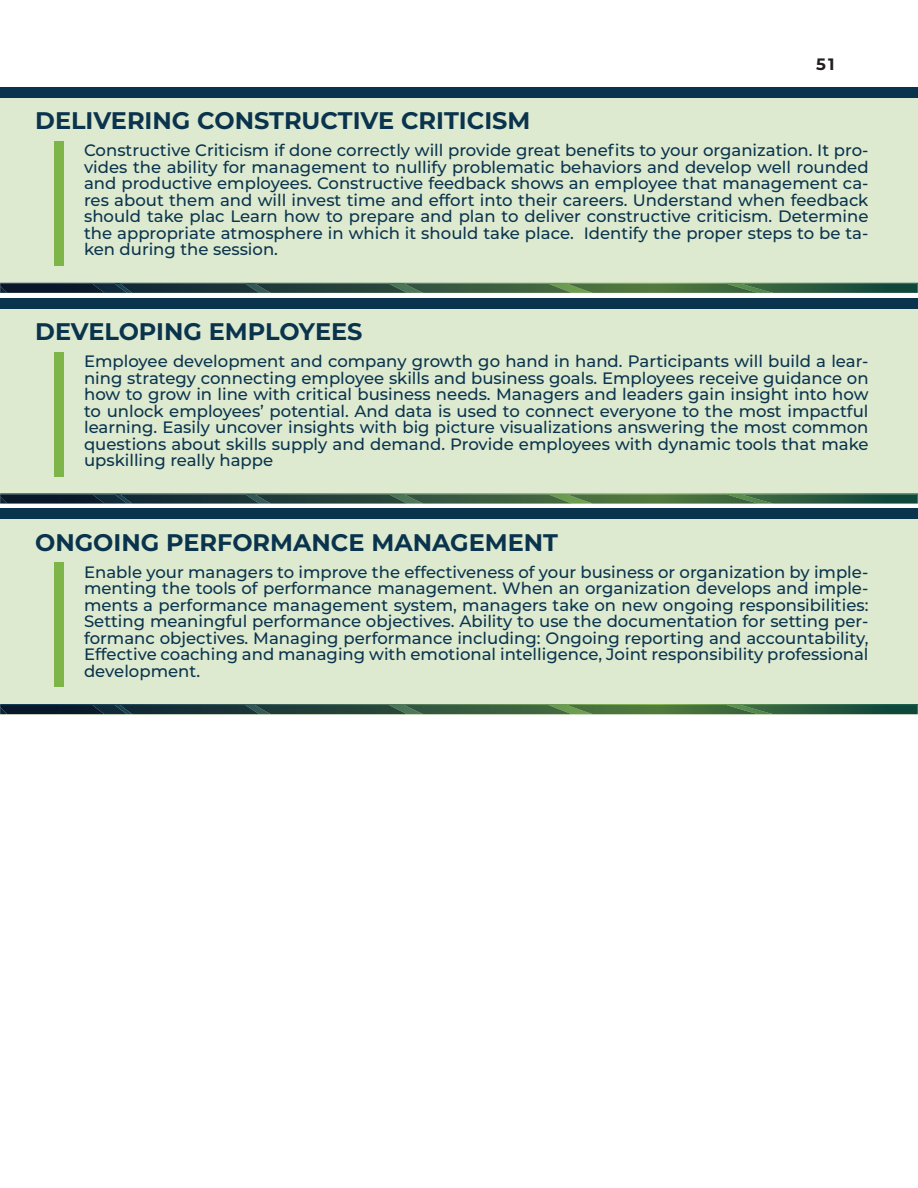
<style>
.page{position:relative;width:918px;height:1188px;background:#fff}
.page>*{position:absolute;margin:0;border:0;box-sizing:border-box;transform-origin:0 0}
.t1{font:700 24px "Montserrat";color:#0a344e}
.t2{font:500 16.5px/16.5px "Montserrat";color:#0a344e;text-align:justify}
.t3{font:700 16.5px "Montserrat";color:#231f20}
</style>
<div class="page">
<div style="left:0;top:87px;width:917px;height:206px;background:#ddeacf"></div>
<div style="left:0;top:87px;width:918px;height:11px;background:#0a344e"></div>
<svg style="left:0;top:283px;width:918px;height:10px"></svg>
<div style="left:54px;top:141px;width:10px;height:125px;background:#7eb549"></div>
<div style="left:0;top:298px;width:917px;height:206px;background:#ddeacf"></div>
<div style="left:0;top:298px;width:918px;height:10px;background:#0a344e"></div>
<svg style="left:0;top:493px;width:918px;height:11px"></svg>
<div style="left:54px;top:352px;width:10px;height:124px;background:#7eb549"></div>
<div style="left:0;top:509px;width:917px;height:205px;background:#ddeacf"></div>
<div style="left:0;top:508px;width:918px;height:11px;background:#0a344e"></div>
<svg style="left:0;top:704px;width:918px;height:10px"></svg>
<div style="left:54px;top:563px;width:10px;height:124px;background:#7eb549"></div>
<h1 class="t1" style="left:35px;top:104px;width:497px">DELIVERING CONSTRUCTIVE CRITICISM</h1>
<p class="t3" style="left:816px;top:53px;width:20px">51</p>
<p class="t2" style="left:84px;top:142px;width:786px">Constructive Criticism if done correctly will provide great benefits to your organization. It pro&shy;vides the ability for management to nullify problematic behaviors and develop well rounded and productive employees. Constructive feedback shows an employee that management ca&shy;res about them and will invest time and effort into their careers. Understand when feedback should take plac Learn how to prepare and plan to deliver constructive criticism. Determine the appropriate atmosphere in which it should take place. Identify the proper steps to be ta&shy;ken during the session.</p>
<h1 class="t1" style="left:35px;top:314px;width:329px">DEVELOPING EMPLOYEES</h1>
<p class="t2" style="left:84px;top:352px;width:786px">Employee development and company growth go hand in hand. Participants will build a lear&shy;ning strategy connecting employee skills and business goals. Employees receive guidance on how to grow in line with critical business needs. Managers and leaders gain insight into how to unlock employees’ potential. And data is used to connect everyone to the most impactful learning. Easily uncover insights with big picture visualizations answering the most common questions about skills supply and demand. Provide employees with dynamic tools that make upskilling really happe</p>
<h1 class="t1" style="left:35px;top:525px;width:524px">ONGOING PERFORMANCE MANAGEMENT</h1>
<p class="t2" style="left:84px;top:563px;width:786px">Enable your managers to improve the effectiveness of your business or organization by imple&shy;menting the tools of performance management. When an organization develops and imple&shy;ments a performance management system, managers take on new ongoing responsibilities:<br>Setting meaningful performance objectives. Ability to use the documentation for setting per&shy;formanc objectives. Managing performance including: Ongoing reporting and accountability, Effective coaching and managing with emotional intelligence, Joint responsibility professional development.</p>
</div>
